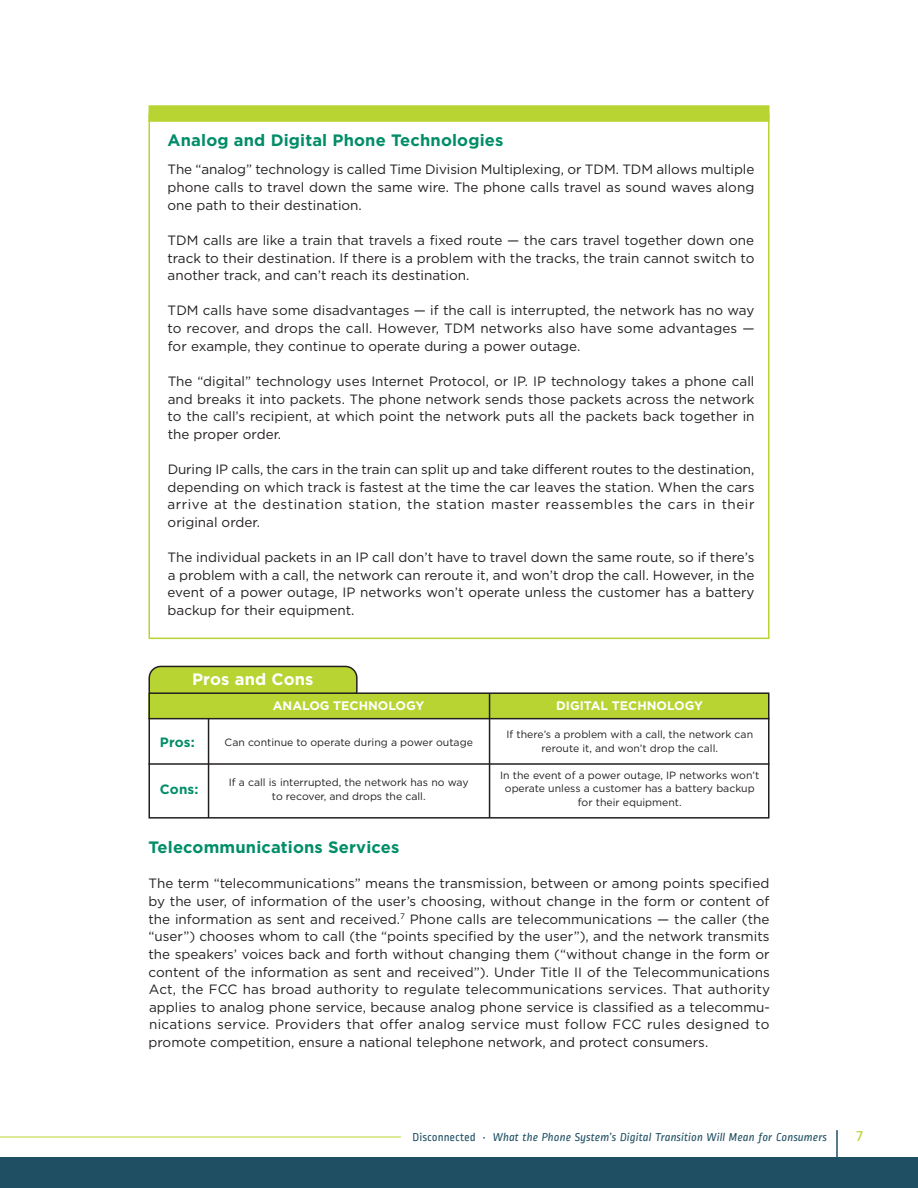
<style>
.page{position:relative;width:918px;height:1188px;background:#fff}
.page>*{position:absolute;margin:0;border:0;box-sizing:border-box;transform-origin:0 0}
.t1{font:700 16.5px "Gotham";letter-spacing:.01em;color:#008d68}
.t2{font:700 16.5px "Gotham";letter-spacing:.01em;color:#fff}
.t3{font:16.5px "Ropa Sans";color:#b8d432}
.t4{font:13.5px/17.7px "Gotham";color:#231f20;text-align:justify}
.t5{font:700 13.5px "Gotham";letter-spacing:.01em;color:#008d68}
.t6{font:700 12.3px "Gotham";color:#fff}
.t7{font:italic 12px "Ropa Sans";color:#1f4f63}
.t8{font:10.5px/13.5px "Gotham";color:#231f20;text-align:center}
.s1{font-style:normal}
</style>
<div class="page">
<hr style="left:836px;top:1130px;width:2px;height:28px;background:#1f4f63">
<div style="left:0;top:1158px;width:918px;height:30px;background:#1f4f63"></div>
<hr style="left:0;top:1137px;width:401px;height:1px;background:#b8d432">
<div style="left:148px;top:105px;width:622px;height:17px;background:#b8d432"></div>
<svg style="left:148px;top:666px;width:210px;height:26px;background:#b0ca34"></svg>
<div style="left:148px;top:693px;width:622px;height:26px;background:#b8d432"></div>
<div style="left:148px;top:692px;width:622px;height:127px;border:2px solid #231f20"></div>
<hr style="left:149px;top:718px;width:620px;height:1px;background:#231f20">
<hr style="left:148px;top:763px;width:621px;height:2px;background:#231f20">
<hr style="left:489px;top:693px;width:1px;height:125px;background:#231f20">
<hr style="left:208px;top:718px;width:1px;height:100px;background:#231f20">
<p class="t1" style="left:168px;top:135px;width:337px">Analog and Digital Phone Technologies</p>
<p class="t4" style="left:167px;top:162px;width:588px">The “analog” technology is called Time Division Multiplexing, or TDM. TDM allows multiple phone calls to travel down the same wire. The phone calls travel as sound waves along one path to their destination.</p>
<p class="t4" style="left:167px;top:232px;width:589px">TDM calls are like a train that travels a fixed route — the cars travel together down one track to their destination. If there is a problem with the tracks, the train cannot switch to another track, and can’t reach its destination.</p>
<p class="t4" style="left:168px;top:303px;width:588px">TDM calls have some disadvantages — if the call is interrupted, the network has no way to recover, and drops the call. However, TDM networks also have some advantages — for example, they continue to operate during a power outage.</p>
<p class="t4" style="left:168px;top:374px;width:588px">The “digital” technology uses Internet Protocol, or IP. IP technology takes a phone call and breaks it into packets. The phone network sends those packets across the network to the call’s recipient, at which point the network puts all the packets back together in the proper order.</p>
<p class="t4" style="left:168px;top:462px;width:588px">During IP calls, the cars in the train can split up and take different routes to the destination, depending on which track is fastest at the time the car leaves the station. When the cars arrive at the destination station, the station master reassembles the cars in their original order.</p>
<p class="t4" style="left:168px;top:550px;width:588px">The individual packets in an IP call don’t have to travel down the same route, so if there’s a problem with a call, the network can reroute it, and won’t drop the call. However, in the event of a power outage, IP networks won’t operate unless the customer has a battery backup for their equipment.</p>
<p class="t2" style="left:192px;top:674px;width:123px">Pros and Cons</p>
<p class="t6" style="left:273px;top:701px;width:153px">ANALOG TECHNOLOGY</p>
<p class="t6" style="left:556px;top:701px;width:148px">DIGITAL TECHNOLOGY</p>
<p class="t8" style="left:225px;top:736px;width:250px">Can continue to operate during a power outage</p>
<p class="t8" style="left:229px;top:777px;width:241px">If a call is interrupted, the network has no way to recover, and drops the call.</p>
<p class="t8" style="left:506px;top:729px;width:248px">If there’s a problem with a call, the network can reroute it, and won’t drop the call.</p>
<p class="t8" style="left:500px;top:769px;width:261px">In the event of a power outage, IP networks won’t operate unless a customer has a battery backup for their equipment.</p>
<p class="t5" style="left:160px;top:737px;width:36px">Pros:</p>
<p class="t5" style="left:160px;top:785px;width:40px">Cons:</p>
<p class="t1" style="left:148px;top:842px;width:252px">Telecommunications Services</p>
<p class="t4" style="left:148px;top:876px;width:623px">The term “telecommunications” means the transmission, between or among points specified by the user, of information of the user’s choosing, without change in the form or content of the information as sent and received.<sup>7</sup> Phone calls are telecommunications — the caller (the “user”) chooses whom to call (the “points specified by the user”), and the network transmits the speakers’ voices back and forth without changing them (“without change in the form or content of the information as sent and received”). Under Title II of the Telecommunications Act, the FCC has broad authority to regulate telecommunications services. That authority applies to analog phone service, because analog phone service is classified as a telecommu&shy;nications service. Providers that offer analog service must follow FCC rules designed to promote competition, ensure a national telephone network, and protect consumers.</p>
<p class="t7" style="left:413px;top:1131px;width:416px"><span class="s1">Disconnected</span> • What the Phone System’s Digital Transition Will Mean for Consumers</p>
<p class="t3" style="left:855px;top:1128px;width:10px">7</p>
</div>
